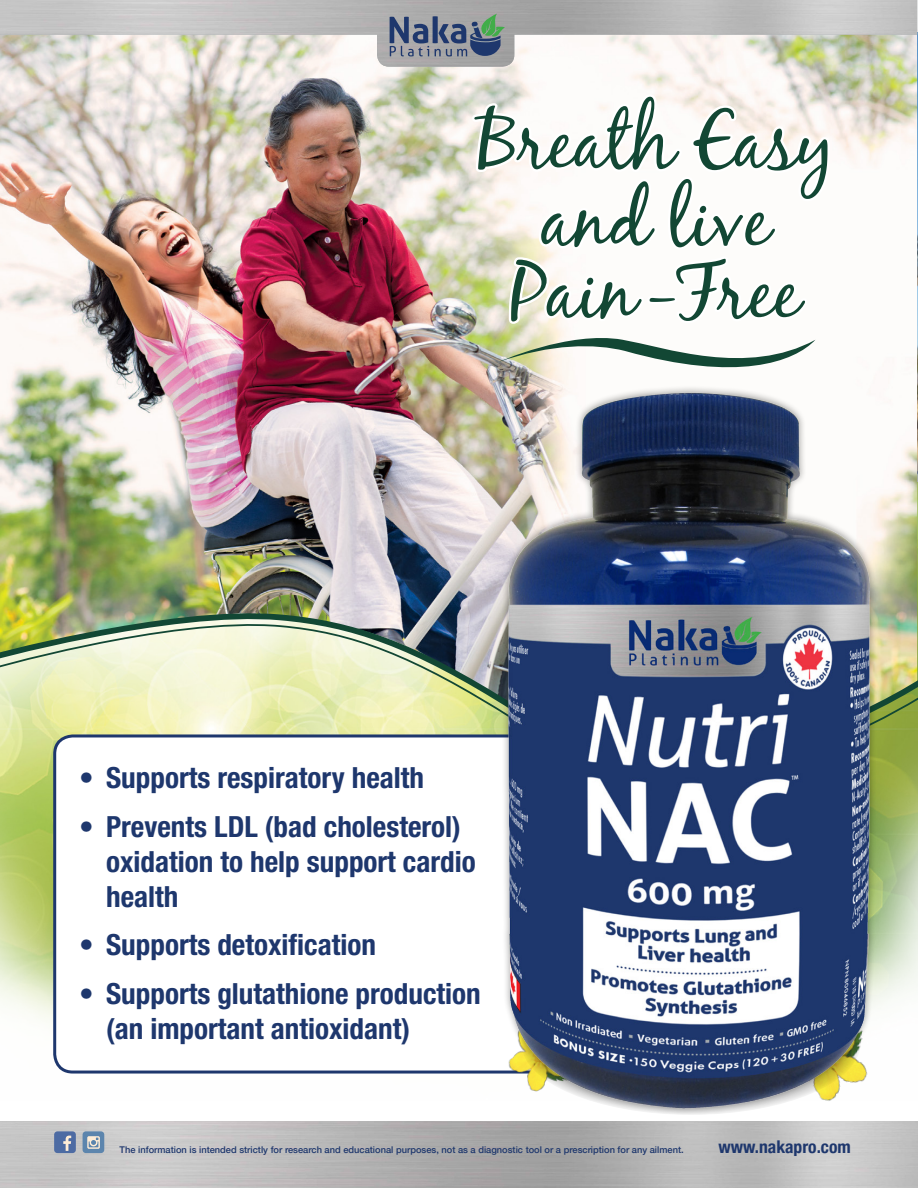
<style>
.page{position:relative;width:918px;height:1188px;background:#fff}
.page>*{position:absolute;margin:0;border:0;box-sizing:border-box;transform-origin:0 0}
.t1{font:700 condensed 29.25px/35px "Helvetica Neue";color:#1e376d}
.t2{font:700 condensed 17.55px "Helvetica Neue";color:#1e376d}
.t3{font:500 9.3px "Helvetica Neue";color:#1e376d}
</style>
<div class="page">
<hr style="left:917px;top:448px;width:1px;height:106px;background:#a3aaad">
<img style="left:917px;top:32px;width:1px;height:439px">
<img style="left:0;top:830px;width:917px;height:240px">
<img style="left:0;top:67px;width:917px;height:541px">
<div style="left:55px;top:736px;width:548px;height:336px;background:#fff;border-radius:18px"></div>
<img style="left:0;top:608px;width:918px;height:8px">
<svg style="left:0;top:616px;width:918px;height:214px"></svg>
<svg style="left:498px;top:330px;width:317px;height:37px"></svg>
<svg style="left:472px;top:94px;width:358px;height:156px"></svg>
<svg style="left:509px;top:256px;width:298px;height:68px"></svg>
<img style="left:895px;top:950px;width:14px;height:172px">
<img style="left:478px;top:367px;width:417px;height:755px">
<img style="left:0;top:0;width:917px;height:67px">
<svg style="left:390px;top:14px;width:115px;height:42px;background:#72808e"></svg>
<img style="left:0;top:1122px;width:917px;height:66px">
<div style="left:54px;top:1131px;width:22px;height:22px;background:#4d6ba3;border-radius:3px"></div>
<svg style="left:63px;top:1136px;width:8px;height:15px"></svg>
<div style="left:83px;top:1131px;width:21px;height:22px;background:#5c85ad;border-radius:3px"></div>
<svg style="left:87px;top:1136px;width:13px;height:13px"></svg>
<p class="t1" style="left:79px;top:760px;width:347px">• Supports respiratory health</p>
<p class="t1" style="left:106px;top:808px;width:371px;text-indent:-27px">• Prevents LDL (bad cholesterol) oxidation to help support cardio health</p>
<p class="t1" style="left:79px;top:927px;width:298px">• Supports detoxification</p>
<p class="t1" style="left:106px;top:975px;width:376px;text-indent:-27px">• Supports glutathione production (an important antioxidant)</p>
<p class="t3" style="left:120px;top:1142px;width:566px">The information is intended strictly for research and educational purposes, not as a diagnostic tool or a prescription for any ailment.</p>
<p class="t2" style="left:718px;top:1132px;width:134px">www.nakapro.com</p>
</div>
